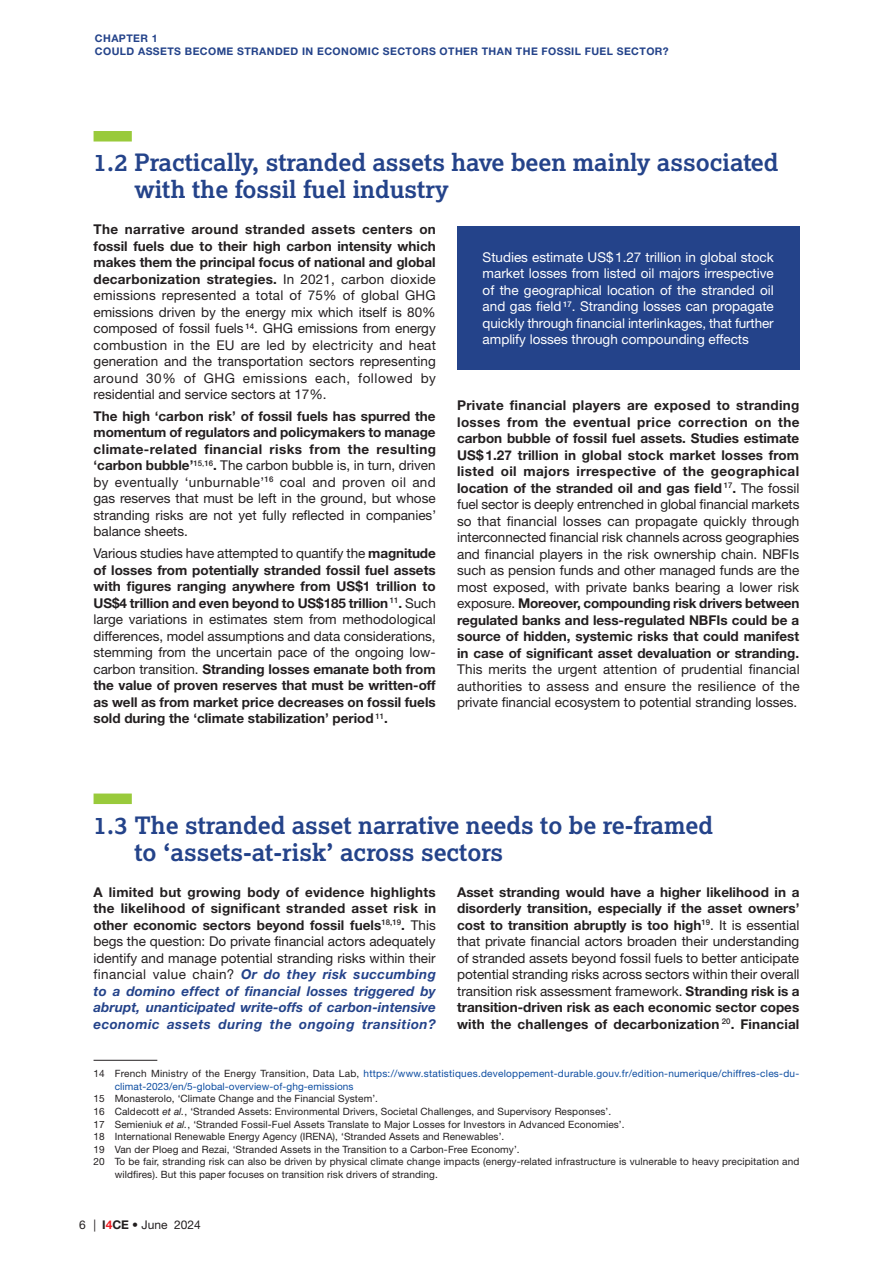
<style>
.page{position:relative;width:893px;height:1263px;background:#fff}
.page>*{position:absolute;margin:0;border:0;box-sizing:border-box;transform-origin:0 0}
.T2___SOMM2_3588__espAvt14{font:700 24px/27px "Lexia Da Ma";color:#24438a}
.P_3588{font:13.5px/16.5px "Helvetica Neue LT Std";color:#231f20;text-align:justify}
.P_3588-2{font:700 13.5px/16.5px "Helvetica Neue LT Std";color:#231f20;text-align:justify}
.P_3588-3{font:italic 700 13.5px/16.5px "Helvetica Neue LT Std";letter-spacing:.035em;color:#24438a;text-align:justify}
.P_3588-4{font:13.5px/16.5px "Helvetica Neue LT Std";color:#fff;text-align:justify}
.t1{font:12px "Helvetica Neue LT Std";color:#231f20}
.t2{font:700 10.5px "Helvetica Neue LT Std";color:#24438a}
.RENVOI_Bas_de_page_ok{font:10.05px/12.6px "Helvetica Neue LT Std";letter-spacing:.01em;color:#231f20}
.RENVOI_Bas_de_page_ok-2{font:10.05px/12.6px "Helvetica Neue LT Std";letter-spacing:.025em;color:#0d4da1}
.s1{font-weight:700}
.s2{font-weight:400}
.s3{font-style:normal;color:#231f20}
.s4{font-weight:400;font-style:normal;color:#231f20}
.s5{color:#231f20}
.s6{font-style:italic}
.s7{font-weight:700;color:#ee1d23}
</style>
<div class="page">
<div style="left:94px;top:131px;width:38px;height:10px;background:#99ca3b"></div>
<hr style="left:94px;top:1060px;width:63px;height:1px;background:#231f20">
<div style="left:457px;top:226px;width:342px;height:143px;background:#24438a"></div>
<div style="left:94px;top:793px;width:38px;height:11px;background:#99ca3b"></div>
<p class="t2" style="left:95px;top:31px;width:17px">Chapter</p>
<p class="t2" style="left:152px;top:31px;width:7px">1</p>
<p class="t2" style="left:95px;top:45px;width:17px">Could</p>
<p class="t2" style="left:138px;top:45px;width:9px">assets</p>
<p class="t2" style="left:185px;top:45px;width:9px">become</p>
<p class="t2" style="left:237px;top:45px;width:9px">stranded</p>
<p class="t2" style="left:302px;top:45px;width:24px">in economic</p>
<p class="t2" style="left:383px;top:45px;width:9px">sectors</p>
<p class="t2" style="left:440px;top:45px;width:9px">other</p>
<p class="t2" style="left:482px;top:45px;width:9px">than</p>
<p class="t2" style="left:516px;top:45px;width:9px">the</p>
<p class="t2" style="left:542px;top:45px;width:8px">fossil</p>
<p class="t2" style="left:585px;top:45px;width:8px">fuel</p>
<p class="t2" style="left:617px;top:45px;width:9px">sector</p>
<p class="t2" style="left:663px;top:45px;width:7px">?</p>
<p class="T2___SOMM2_3588__espAvt14" style="left:134px;top:149px;width:646px;text-indent:-41px">1.2 Practically, stranded assets have been mainly associated with the fossil fuel industry</p>
<p class="P_3588" style="left:94px;top:221px;width:344px"><span class="s1">The narrative around stranded assets centers on fossil fuels due to their high carbon intensity which makes them the principal focus of national and global decarbonization strategies.</span> In 2021, carbon dioxide emissions represented a total of 75% of global GHG emissions driven by the energy mix which itself is 80% composed of fossil fuels <sup>14</sup>. GHG emissions from energy combustion in the EU are led by electricity and heat generation and the transportation sectors representing around 30% of GHG emissions each, followed by residential and service sectors at 17%.</p>
<p class="P_3588" style="left:94px;top:408px;width:344px"><span class="s1">The high ‘carbon risk’ of fossil fuels has spurred the momentum of regulators and policymakers to manage climate-related financial risks from the resulting ‘carbon bubble’</span><sup>15</sup><sup>,</sup><sup>16</sup><span class="s1">.</span> The carbon bubble is, in turn, driven by eventually ‘unburnable’<sup>16</sup> coal and proven oil and gas reserves that must be left in the ground, but whose stranding risks are not yet fully reflected in companies’ balance sheets.</p>
<p class="P_3588-2" style="left:94px;top:545px;width:344px"><span class="s2">Various studies have attempted to quantify the</span> magnitude of losses from potentially stranded fossil fuel assets with figures ranging anywhere from US$1 trillion to US$4 trillion and even beyond to US$185 trillion <sup>11</sup>. <span class="s2">Such large variations in estimates stem from methodological differences, model assumptions and data considerations, stemming from the uncertain pace of the ongoing low&shy;carbon transition.</span> Stranding losses emanate both from the value of proven reserves that must be written-off as well as from market price decreases on fossil fuels sold during the ‘climate stabilization’ period <sup>11</sup>.</p>
<p class="P_3588-4" style="left:483px;top:248px;width:293px">Studies estimate US$1.27 trillion in global stock market losses from listed oil majors irrespective of the geographical location of the stranded oil and gas field <sup>17</sup>. Stranding losses can propagate quickly through financial interlinkages, that further amplify losses through compounding effects</p>
<p class="P_3588" style="left:457px;top:397px;width:344px"><span class="s1">Private financial players are exposed to stranding losses from the eventual price correction on the carbon bubble of fossil fuel assets. Studies estimate US$ 1.27 trillion in global stock market losses from listed oil majors irrespective of the geographical location of the stranded oil and gas field</span> <sup>17</sup><span class="s1">.</span> The fossil fuel sector is deeply entrenched in global financial markets so that financial losses can propagate quickly through interconnected financial risk channels across geographies and financial players in the risk ownership chain. NBFIs such as pension funds and other managed funds are the most exposed, with private banks bearing a lower risk exposure. <span class="s1">Moreover, compounding risk drivers between regulated banks and less-regulated NBFIs could be a source of hidden, systemic risks that could manifest in case of significant asset devaluation or stranding.<br></span>This merits the urgent attention of prudential financial authorities to assess and ensure the resilience of the private financial ecosystem to potential stranding losses.</p>
<p class="T2___SOMM2_3588__espAvt14" style="left:134px;top:812px;width:580px;text-indent:-41px">1.3 The stranded asset narrative needs to be re‑framed to ‘assets‑at‑risk’ across sectors</p>
<p class="P_3588-3" style="left:94px;top:883px;width:344px"><span class="s3">A limited but growing body of evidence highlights the likelihood of significant stranded asset risk in other economic sectors beyond fossil fuels</span><sup>18,19</sup><span class="s3">.</span> <span class="s4">This begs the question: Do private financial actors adequately identify and manage potential stranding risks within their financial value chain?</span> Or do they risk succumbing to a domino effect of financial losses triggered by abrupt, unanticipated write-offs of carbon-intensive economic assets during the ongoing transition?</p>
<p class="P_3588-2" style="left:457px;top:883px;width:344px">Asset stranding would have a higher likelihood in a disorderly transition, especially if the asset owners’ cost to transition abruptly is too high<sup>19</sup><span class="s2">. It is essential that private financial actors broaden their understanding of stranded assets beyond fossil fuels to better anticipate potential stranding risks across sectors within their overall transition risk assessment framework.</span> Stranding risk is a transition-driven risk as each economic sector copes with the challenges of decarbonization <sup>20</sup>. Financial</p>
<p class="RENVOI_Bas_de_page_ok-2" style="left:115px;top:1067px;width:686px;text-indent:-21px"><span class="s5">14 French Ministry of the Energy Transition, Data Lab,</span> https://www.statistiques.developpement-durable.gouv.fr/edition-numerique/chiffres-cles-du&shy;climat-2023/en/5-global-overview-of-ghg-emissions</p>
<p class="RENVOI_Bas_de_page_ok" style="left:94px;top:1092px;width:286px">15 Monasterolo, ‘Climate Change and the Financial System’.</p>
<p class="RENVOI_Bas_de_page_ok" style="left:94px;top:1105px;width:519px">16 Caldecott <span class="s6">et al.</span>, ‘Stranded Assets: Environmental Drivers, Societal Challenges, and Supervisory Responses’.</p>
<p class="RENVOI_Bas_de_page_ok" style="left:94px;top:1117px;width:533px">17 Semieniuk <span class="s6">et al.</span>, ‘Stranded Fossil-Fuel Assets Translate to Major Losses for Investors in Advanced Economies’.</p>
<p class="RENVOI_Bas_de_page_ok" style="left:94px;top:1130px;width:412px">18 International Renewable Energy Agency (IRENA), ‘Stranded Assets and Renewables’.</p>
<p class="RENVOI_Bas_de_page_ok" style="left:94px;top:1143px;width:428px">19 Van der Ploeg and Rezai, ‘Stranded Assets in the Transition to a Carbon-Free Economy’.</p>
<p class="RENVOI_Bas_de_page_ok" style="left:115px;top:1155px;width:686px;text-indent:-21px">20 To be fair, stranding risk can also be driven by physical climate change impacts (energy-related infrastructure is vulnerable to heavy precipitation and wildfires). But this paper focuses on transition risk drivers of stranding.</p>
<p class="t1" style="left:79px;top:1217px;width:123px">6 | <span class="s1">I</span><span class="s7">4</span><span class="s1">CE</span> • June 2024</p>
</div>
